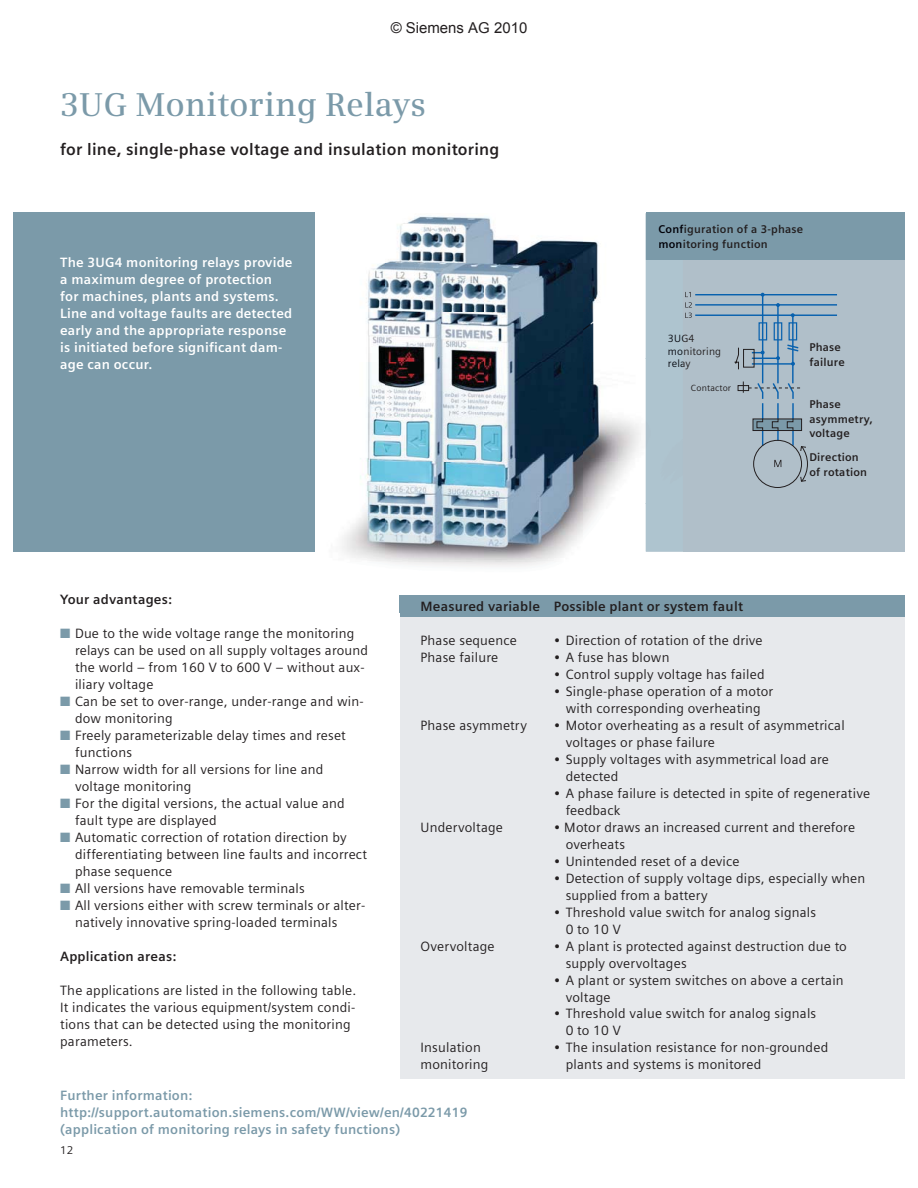
<style>
.page{position:relative;width:918px;height:1188px;background:#fff}
.page>*{position:absolute;margin:0;border:0;box-sizing:border-box;transform-origin:0 0}
.t1{font:600 33px "Siemens Serif OT";letter-spacing:.005em;color:#7b9aa9}
.t2{font:700 16.5px "Siemens Sans OT";letter-spacing:.015em;color:#231f20}
.t3{font:15px "Arial";color:#231f20}
.t4{font:13.5px/17px "Siemens Sans OT";letter-spacing:.015em;color:#231f20}
.t5{font:700 13.5px/17px "Siemens Sans OT";letter-spacing:.015em;color:#fff}
.t6{font:700 13.5px/17px "Siemens Sans OT";letter-spacing:.015em;color:#7b9aa9}
.t7{font:700 13.5px "Siemens Sans OT";letter-spacing:.015em;color:#231f20}
.t8{font:700 11.25px/14.9px "Siemens Sans OT";letter-spacing:.02em;color:#231f20}
.t9{font:11.25px "Siemens Sans OT";color:#231f20}
.t10{font:10.5px/12.6px "Siemens Sans OT";letter-spacing:.02em;color:#231f20}
.t11{font:9px "Siemens Sans OT";letter-spacing:.02em;color:#231f20}
.s1{color:#000007}
.s2{color:#090c13}
.s3{color:#7b9aa9}
</style>
<div class="page">
<div style="left:400px;top:597px;width:505px;height:481px;background:#e7e9ec"></div>
<div style="left:400px;top:596px;width:505px;height:21px;background:#7b9aa9"></div>
<div style="left:14px;top:212px;width:301px;height:340px;background:#7b9aa9"></div>
<div style="left:646px;top:212px;width:258px;height:340px;background:#b0bfc9"></div>
<div style="left:646px;top:212px;width:258px;height:48px;background:#7b9aa9"></div>
<hr style="left:695px;top:304px;width:142px;height:2px;background:#0861ae">
<hr style="left:695px;top:315px;width:142px;height:1px;background:#0861ae">
<hr style="left:777px;top:403px;width:2px;height:38px;background:#0861ae">
<hr style="left:792px;top:403px;width:2px;height:43px;background:#0861ae">
<hr style="left:762px;top:403px;width:1px;height:43px;background:#0861ae">
<svg style="left:685px;top:313px;width:7px;height:5px"></svg>
<svg style="left:685px;top:292px;width:7px;height:15px"></svg>
<hr style="left:695px;top:294px;width:142px;height:1px;background:#0861ae">
<svg style="left:752px;top:418px;width:56px;height:70px"></svg>
<hr style="left:792px;top:315px;width:2px;height:68px;background:#0861ae">
<hr style="left:777px;top:305px;width:2px;height:78px;background:#0861ae">
<hr style="left:762px;top:294px;width:1px;height:89px;background:#0861ae">
<svg style="left:743px;top:382px;width:57px;height:17px"></svg>
<div style="left:738px;top:385px;width:11px;height:6px;border:1px solid #231f20"></div>
<svg style="left:734px;top:313px;width:66px;height:57px"></svg>
<img style="left:360px;top:213px;width:286px;height:300px">
<img style="left:342px;top:513px;width:304px;height:49px">
<p class="t3" style="left:391px;top:19px;width:138px">© Siemens AG 2010</p>
<h1 class="t1" style="left:60px;top:86px;width:367px">3UG Monitoring Relays</h1>
<p class="t2" style="left:60px;top:142px;width:441px">for line, single-phase voltage and insulation monitoring</p>
<p class="t5" style="left:60px;top:255px;width:234px">The 3UG4 monitoring relays provide a maximum degree of protection for machines, plants and systems.<br>Line and voltage faults are detected early and the appropriate response is initiated before significant dam&shy;age can occur.</p>
<p class="t8" style="left:658px;top:222px;width:146px"><span class="s1">Conf</span>iguration of a 3-phase <span class="s1">mon</span>itoring function</p>
<p class="t10" style="left:668px;top:333px;width:55px"><span class="s2">3UG</span>4 <span class="s2">mo</span>nitoring <span class="s2">rela</span>y</p>
<p class="t11" style="left:691px;top:384px;width:42px">Contactor</p>
<p class="t8" style="left:809px;top:341px;width:37px">Phase failure</p>
<p class="t8" style="left:809px;top:397px;width:65px">Phase asymmetry, voltage</p>
<p class="t8" style="left:809px;top:451px;width:59px">Direction of rotation</p>
<p class="t7" style="left:60px;top:594px;width:113px">Your advantages:</p>
<p class="t4" style="left:75px;top:626px;width:295px;text-indent:-15px"><span class="s3">■</span> Due to the wide voltage range the monitoring relays can be used on all supply voltages around the world – from 160 V to 600 V – without aux&shy;iliary voltage</p>
<p class="t4" style="left:75px;top:694px;width:290px;text-indent:-15px"><span class="s3">■</span> Can be set to over-range, under-range and win&shy;dow monitoring</p>
<p class="t4" style="left:75px;top:728px;width:272px;text-indent:-15px"><span class="s3">■</span> Freely parameterizable delay times and reset functions</p>
<p class="t4" style="left:75px;top:762px;width:250px;text-indent:-15px"><span class="s3">■</span> Narrow width for all versions for line and voltage monitoring</p>
<p class="t4" style="left:75px;top:796px;width:271px;text-indent:-15px"><span class="s3">■</span> For the digital versions, the actual value and fault type are displayed</p>
<p class="t4" style="left:75px;top:830px;width:293px;text-indent:-15px"><span class="s3">■</span> Automatic correction of rotation direction by differentiating between line faults and incorrect phase sequence</p>
<p class="t4" style="left:60px;top:881px;width:246px"><span class="s3">■</span> All versions have removable terminals</p>
<p class="t4" style="left:75px;top:898px;width:292px;text-indent:-15px"><span class="s3">■</span> All versions either with screw terminals or alter&shy;natively innovative spring-loaded terminals</p>
<p class="t7" style="left:60px;top:951px;width:118px">Application areas:</p>
<p class="t4" style="left:60px;top:983px;width:298px">The applications are listed in the following table.<br>It indicates the various equipment/system condi&shy;tions that can be detected using the monitoring parameters.</p>
<p class="t7" style="left:421px;top:601px;width:324px">Measured variable Possible plant or system fault</p>
<p class="t4" style="left:421px;top:633px;width:98px">Phase sequence</p>
<p class="t4" style="left:554px;top:633px;width:210px">• Direction of rotation of the drive</p>
<p class="t4" style="left:421px;top:650px;width:79px">Phase failure</p>
<p class="t4" style="left:554px;top:650px;width:117px">• A fuse has blown</p>
<p class="t4" style="left:554px;top:667px;width:212px">• Control supply voltage has failed</p>
<p class="t4" style="left:554px;top:684px;width:221px;text-align:center">• Single-phase operation of a motor with corresponding overheating</p>
<p class="t4" style="left:421px;top:718px;width:108px">Phase asymmetry</p>
<p class="t4" style="left:566px;top:718px;width:281px;text-indent:-12px">• Motor overheating as a result of asymmetrical voltages or phase failure</p>
<p class="t4" style="left:566px;top:752px;width:265px;text-indent:-12px">• Supply voltages with asymmetrical load are detected</p>
<p class="t4" style="left:566px;top:786px;width:306px;text-indent:-12px">• A phase failure is detected in spite of regenerative feedback</p>
<p class="t4" style="left:421px;top:820px;width:84px">Undervoltage</p>
<p class="t4" style="left:566px;top:820px;width:291px;text-indent:-12px">• Motor draws an increased current and therefore overheats</p>
<p class="t4" style="left:554px;top:854px;width:187px">• Unintended reset of a device</p>
<p class="t4" style="left:566px;top:871px;width:301px;text-indent:-12px">• Detection of supply voltage dips, especially when supplied from a battery</p>
<p class="t4" style="left:566px;top:905px;width:252px;text-indent:-12px">• Threshold value switch for analog signals<br>0 to 10 V</p>
<p class="t4" style="left:421px;top:939px;width:76px">Overvoltage</p>
<p class="t4" style="left:566px;top:939px;width:283px;text-indent:-12px">• A plant is protected against destruction due to supply overvoltages</p>
<p class="t4" style="left:566px;top:973px;width:280px;text-indent:-12px">• A plant or system switches on above a certain voltage</p>
<p class="t4" style="left:566px;top:1006px;width:252px;text-indent:-12px">• Threshold value switch for analog signals<br>0 to 10 V</p>
<p class="t4" style="left:421px;top:1040px;width:62px">Insulation</p>
<p class="t4" style="left:554px;top:1040px;width:276px">• The insulation resistance for non-grounded</p>
<p class="t4" style="left:421px;top:1057px;width:69px">monitoring</p>
<p class="t4" style="left:566px;top:1057px;width:197px">plants and systems is monitored</p>
<p class="t6" style="left:60px;top:1088px;width:409px">Further information: http://support.automation.siemens.com/WW/view/en/40221419 (application of monitoring relays in safety functions)</p>
<p class="t9" style="left:60px;top:1146px;width:15px">12</p>
</div>
